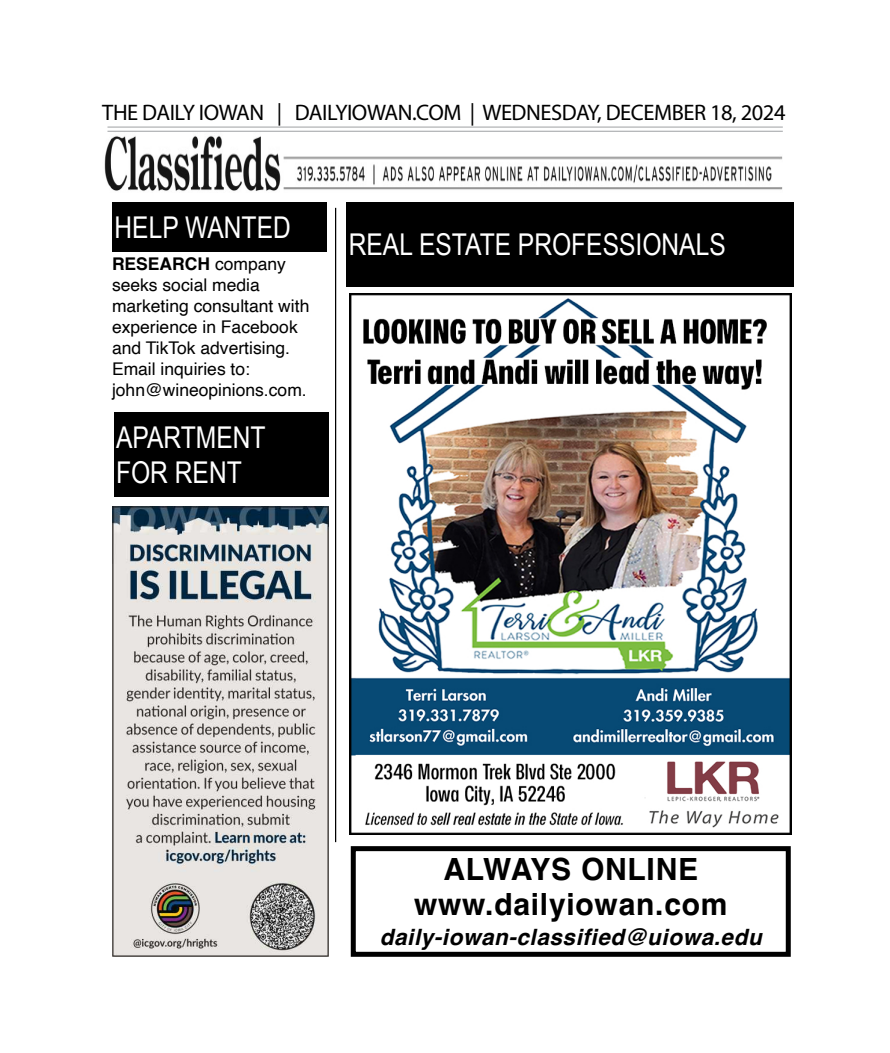
<style>
.page{position:relative;width:890px;height:1053px;background:#fff}
.page>*{position:absolute;margin:0;border:0;box-sizing:border-box;transform-origin:0 0}
.t1{font:700 30.5px/35px "Helvetica";letter-spacing:.025em;color:#000;text-align:center}
.t2{font:30px/35px "Arial Narrow";color:#fff}
.t3{font:22.5px "Myriad Pro";letter-spacing:-.02em;color:#000}
.t4{font:italic 700 22.5px "Helvetica";letter-spacing:.025em;color:#000}
.t5{font:17.5px/21px "Helvetica";color:#000}
.s1{font-weight:700}
</style>
<div class="page">
<div style="left:351px;top:846px;width:440px;height:110px;border:5px solid #000"></div>
<img style="left:104px;top:135px;width:679px;height:56px">
<hr style="left:108px;top:127px;width:675px;height:1px;background:#9ea0a3">
<hr style="left:108px;top:131px;width:675px;height:1px;background:#9ea0a3">
<hr style="left:335px;top:208px;width:1px;height:634px;background:#000">
<div style="left:346px;top:202px;width:448px;height:84px;background:#000"></div>
<img style="left:350px;top:294px;width:442px;height:540px">
<div style="left:112px;top:202px;width:215px;height:49px;background:#000"></div>
<div style="left:114px;top:412px;width:215px;height:84px;background:#000"></div>
<img style="left:113px;top:506px;width:215px;height:450px">
<p class="t3" style="left:102px;top:99px;width:685px">THE DAILY IOWAN | DAILYIOWAN.COM | WEDNESDAY, DECEMBER 18, 2024</p>
<h2 class="t2" style="left:114px;top:208px;width:178px">HELP WANTED</h2>
<p class="t5" style="left:112px;top:254px;width:199px"><span class="s1">RESEARCH</span> company seeks social media marketing consultant with experience in Facebook and TikTok advertising.<br>Email inquiries to: john@wineopinions.com.</p>
<h2 class="t2" style="left:116px;top:418px;width:151px">APARTMENT<br>FOR RENT</h2>
<h2 class="t2" style="left:349px;top:226px;width:378px">REAL ESTATE PROFESSIONALS</h2>
<h1 class="t1" style="left:414px;top:855px;width:315px">ALWAYS ONLINE www.dailyiowan.com</h1>
<p class="t4" style="left:380px;top:923px;width:383px">daily-iowan-classified@uiowa.edu</p>
</div>
